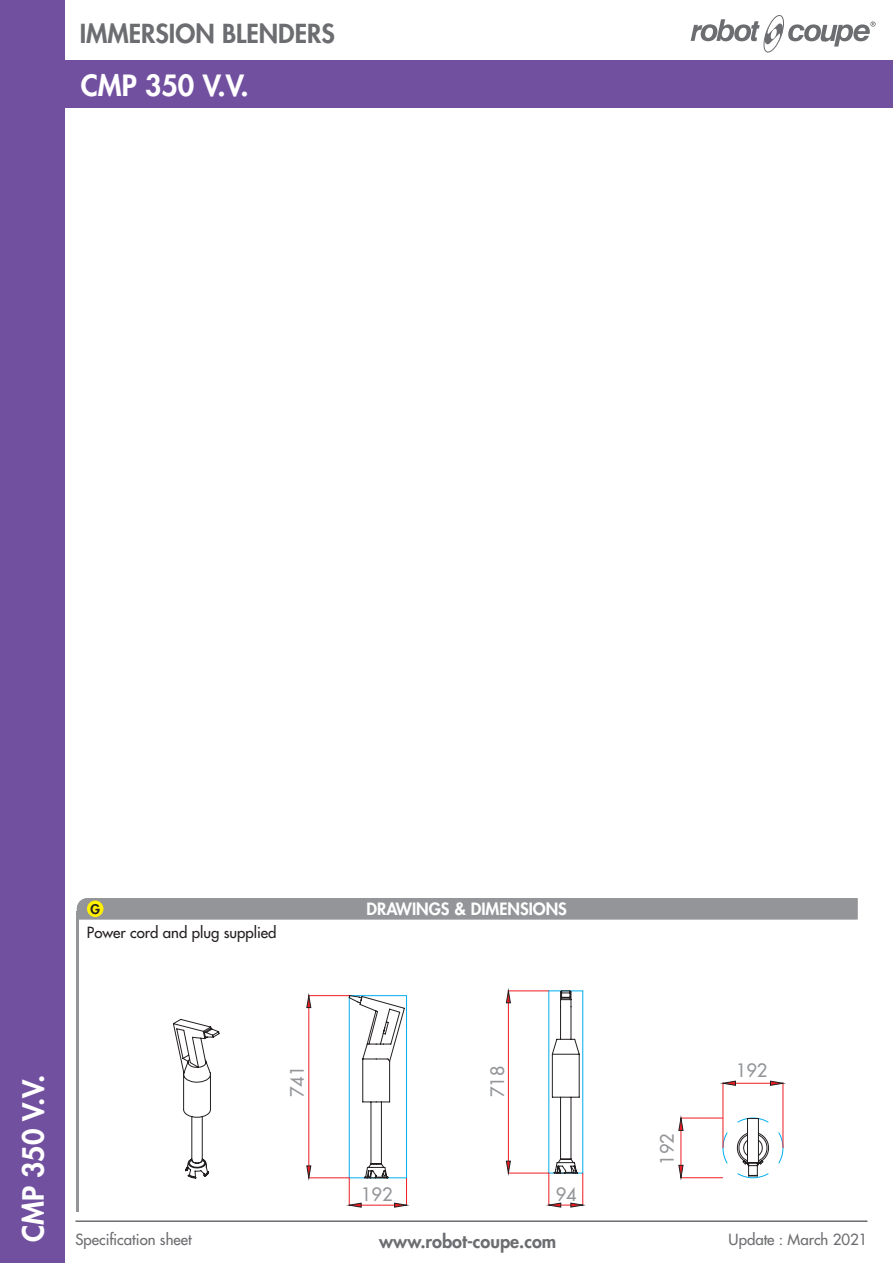
<style>
.page{position:relative;width:893px;height:1263px;background:#fff}
.page>*{position:absolute;margin:0;border:0;box-sizing:border-box;transform-origin:0 0}
.t1{font:800 28.5px "Futura";color:#fff}
.t2{font:800 25.5px "Futura";color:#6c6d70}
.t3{font:800 18px "Futura";color:#6c6d70}
.t4{font:18px "Futura";color:#939598}
.t5{font:800 16.5px "Futura";color:#fff}
.t6{font:15px "Futura";color:#6c6d70}
.t7{font:15px "Futura";color:#231f20}
.t8{font:800 12.9px "Futura";color:#231f20}
</style>
<div class="page">
<div style="left:0;top:60px;width:893px;height:47px;background:#7150a0"></div>
<svg style="left:691px;top:15px;width:185px;height:37px"></svg>
<div style="left:0;top:0;width:65px;height:1263px;background:#7150a0"></div>
<hr style="left:75px;top:1220px;width:792px;height:2px;background:#6c6d70">
<hr style="left:77px;top:911px;width:2px;height:300px;background:#939598">
<div style="left:77px;top:898px;width:780px;height:21px;background:#939598"></div>
<div style="left:87px;top:900px;width:16px;height:17px;background:#fff101;border-radius:50%"></div>
<svg style="left:506px;top:990px;width:78px;height:217px"></svg>
<svg style="left:307px;top:995px;width:100px;height:212px"></svg>
<svg style="left:173px;top:1019px;width:46px;height:159px"></svg>
<svg style="left:679px;top:1081px;width:105px;height:98px"></svg>
<h2 class="t2" style="left:80px;top:16px;width:257px">IMMERSION BLENDERS</h2>
<h1 class="t1" style="left:81px;top:66px;width:169px">CMP 350 V.V.</h1>
<p class="t8" style="left:90px;top:900px;width:11px">GF</p>
<p class="t5" style="left:367px;top:898px;width:202px">DRAWINGS &amp; DIMENSIONS</p>
<p class="t5" style="left:373px;top:898px;width:190px">ACCESSOIRES EN OPTION</p>
<p class="t7" style="left:87px;top:923px;width:191px">Power cord and plug supplied</p>
<h1 class="t1" style="left:14px;top:1242px;width:169px;rotate:-90deg">CMP 350 V.V.</h1>
<p class="t4" style="left:286px;top:1097px;width:33px;rotate:-90deg">741</p>
<p class="t4" style="left:486px;top:1097px;width:33px;rotate:-90deg">718</p>
<p class="t4" style="left:361px;top:1183px;width:33px">192</p>
<p class="t4" style="left:556px;top:1183px;width:22px">94</p>
<p class="t4" style="left:656px;top:1164px;width:33px;rotate:-90deg">192</p>
<p class="t4" style="left:736px;top:1059px;width:33px">192</p>
<p class="t6" style="left:75px;top:1230px;width:118px">Specification sheet</p>
<p class="t3" style="left:379px;top:1229px;width:179px">www.robot-coupe.com</p>
<p class="t6" style="left:729px;top:1230px;width:140px">Update : March 2021</p>
</div>
